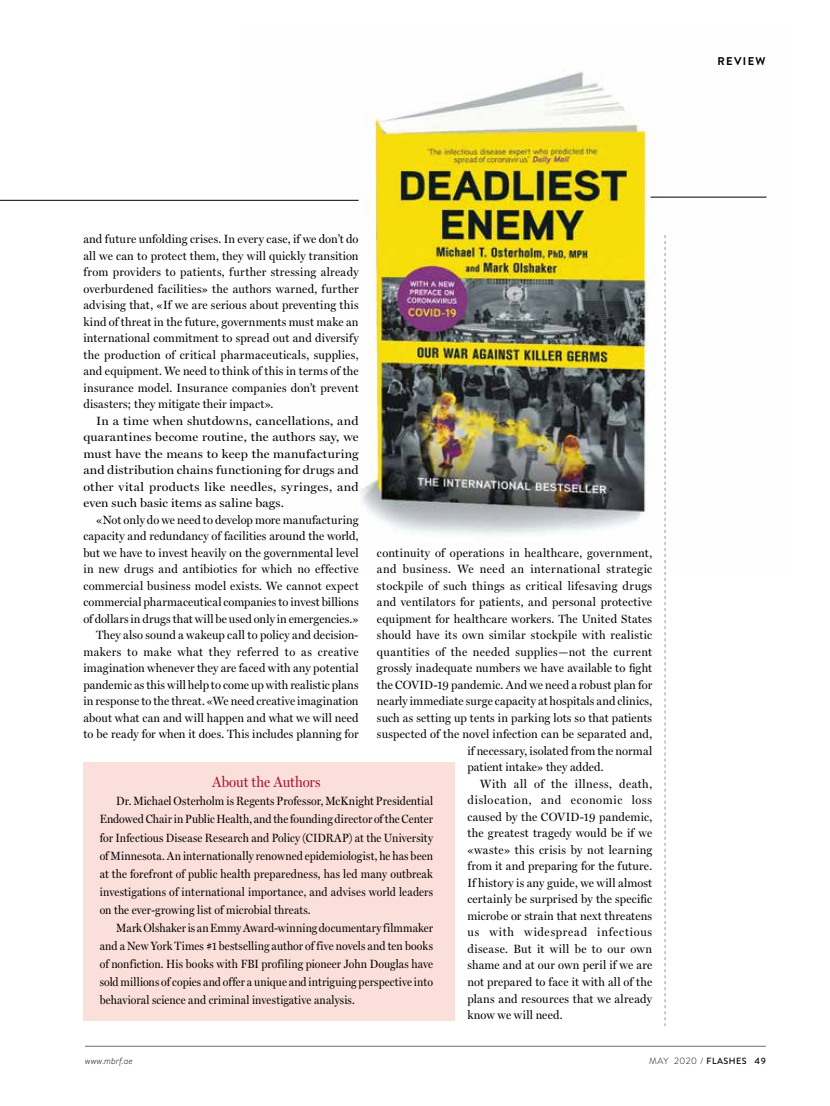
<style>
.page{position:relative;width:830px;height:1106px;background:#fff}
.page>*{position:absolute;margin:0;border:0;box-sizing:border-box;transform-origin:0 0}
.t1{font:15px "Miller Display";letter-spacing:-.005em;color:#a8152c;scale:.9 1}
.t2{font:12px/16.5px "Miller Display";letter-spacing:.02em;color:#000;text-align:justify;scale:.95 1}
.t3{font:12px/18px "Miller Display";letter-spacing:.02em;color:#000;text-align:justify;scale:.9 1}
.t4{font:12px/16.5px "Miller Display";letter-spacing:.02em;color:#000;text-align:justify;scale:1.06 1}
.t5{font:12px "Miller Display";letter-spacing:.04em;color:#000;scale:.95 1}
.t6{font:12px "Miller Display";letter-spacing:.06em;color:#000;scale:.95 1}
.t7{font:12px "Miller Display";letter-spacing:.05em;color:#000;scale:.95 1}
.t8{font:12px "Miller Display";letter-spacing:.075em;color:#000;scale:.95 1}
.t9{font:700 11.25px "Brandon Text";letter-spacing:.12em;color:#000}
.t10{font:500 9px "Brandon Text";letter-spacing:.05em;color:#000}
.t11{font:italic 300 9px "Brandon Text";color:#000}
.s1{font-weight:300}
</style>
<div class="page">
<hr style="left:85px;top:1046px;width:680px;height:1px;background:#6d6e71">
<img style="left:243px;top:72px;width:524px;height:497px">
<div style="left:83px;top:762px;width:371px;height:259px;background:#fbdfdb"></div>
<hr style="left:0;top:200px;width:358px;height:1px;background:#000">
<svg style="left:664px;top:235px;width:1px;height:791px"></svg>
<hr style="left:650px;top:197px;width:116px;height:1px;background:#000">
<p class="t9" style="left:717px;top:53px;width:49px">REVIEW</p>
<p class="t2" style="left:83px;top:231px;width:291px">and future unfolding crises. In every case, if we don’t do all we can to protect them, they will quickly transition from providers to patients, further stressing already overburdened facilities» the authors warned, further advising that, «If we are serious about preventing this kind of threat in the future, governments must make an international commitment to spread out and diversify the production of critical pharmaceuticals, supplies, and equipment. We need to think of this in terms of the insurance model. Insurance companies don’t prevent disasters; they mitigate their impact».</p>
<p class="t4" style="left:83px;top:412px;width:261px;text-indent:13px">In a time when shutdowns, cancellations, and quarantines become routine, the authors say, we must have the means to keep the manufacturing and distribution chains functioning for drugs and other vital products like needles, syringes, and even such basic items as saline bags.</p>
<p class="t2" style="left:83px;top:511px;width:291px;text-align:right">«Not only do we need to develop more manufacturing capacity and redundancy of facilities around the world, but we have to invest heavily on the governmental level in new drugs and antibiotics for which no effective commercial business model exists. We cannot expect commercial pharmaceutical companies to invest billions of dollars in drugs that will be used only in emergencies.» They also sound a wakeup call to policy and decision&shy;makers to make what they referred to as creative imagination whenever they are faced with any potential pandemic as this will help to come up with realistic plans in response to the threat. «We need creative imagination about what can and will happen and what we will need to be ready for when it does. This includes planning for</p>
<p class="t1" style="left:212px;top:773px;width:122px">About the Authors</p>
<p class="t3" style="left:100px;top:792px;width:372px;text-indent:17px">Dr. Michael Osterholm is Regents Professor, McKnight Presidential Endowed Chair in Public Health, and the founding director of the Center for Infectious Disease Research and Policy (CIDRAP) at the University of Minnesota. An internationally renowned epidemiologist, he has been at the forefront of public health preparedness, has led many outbreak investigations of international importance, and advises world leaders on the ever-growing list of microbial threats.</p>
<p class="t3" style="left:100px;top:918px;width:372px;text-indent:17px">Mark Olshaker is an Emmy Award-winning documentary filmmaker and a New York Times #1 bestselling author of five novels and ten books of nonfiction. His books with FBI profiling pioneer John Douglas have sold millions of copies and offer a unique and intriguing perspective into behavioral science and criminal investigative analysis.</p>
<p class="t2" style="left:377px;top:544px;width:291px">continuity of operations in healthcare, government,</p>
<p class="t5" style="left:377px;top:562px;width:291px">and business. We need an international strategic</p>
<p class="t2" style="left:377px;top:577px;width:291px">stockpile of such things as critical lifesaving drugs</p>
<p class="t2" style="left:377px;top:594px;width:291px">and ventilators for patients, and personal protective</p>
<p class="t2" style="left:377px;top:610px;width:291px">equipment for healthcare workers. The United States</p>
<p class="t2" style="left:377px;top:627px;width:291px">should have its own similar stockpile with realistic</p>
<p class="t2" style="left:377px;top:643px;width:291px">quantities of the needed supplies—not the current</p>
<p class="t2" style="left:377px;top:660px;width:291px">grossly inadequate numbers we have available to fight</p>
<p class="t2" style="left:377px;top:676px;width:291px">the COVID-19 pandemic. And we need a robust plan for</p>
<p class="t2" style="left:377px;top:693px;width:291px">nearly immediate surge capacity at hospitals and clinics,</p>
<p class="t2" style="left:377px;top:709px;width:291px">such as setting up tents in parking lots so that patients</p>
<p class="t2" style="left:377px;top:726px;width:291px">suspected of the novel infection can be separated and,</p>
<p class="t2" style="left:467px;top:742px;width:196px">if necessary, isolated from the normal</p>
<p class="t2" style="left:467px;top:759px;width:145px">patient intake» they added.</p>
<p class="t7" style="left:480px;top:776px;width:182px">With all of the illness, death,</p>
<p class="t6" style="left:467px;top:793px;width:196px">dislocation, and economic loss</p>
<p class="t2" style="left:467px;top:808px;width:196px">caused by the COVID-19 pandemic,</p>
<p class="t2" style="left:467px;top:825px;width:196px">the greatest tragedy would be if we</p>
<p class="t2" style="left:467px;top:841px;width:196px">«waste» this crisis by not learning</p>
<p class="t2" style="left:467px;top:858px;width:196px">from it and preparing for the future.</p>
<p class="t2" style="left:467px;top:874px;width:196px">If history is any guide, we will almost</p>
<p class="t2" style="left:467px;top:891px;width:196px">certainly be surprised by the specific</p>
<p class="t2" style="left:467px;top:907px;width:196px">microbe or strain that next threatens</p>
<p class="t8" style="left:467px;top:925px;width:196px">us with widespread infectious</p>
<p class="t2" style="left:467px;top:940px;width:196px">disease. But it will be to our own</p>
<p class="t2" style="left:467px;top:957px;width:196px">shame and at our own peril if we are</p>
<p class="t2" style="left:467px;top:973px;width:196px">not prepared to face it with all of the</p>
<p class="t2" style="left:467px;top:990px;width:196px">plans and resources that we already</p>
<p class="t2" style="left:467px;top:1006px;width:102px">know we will need.</p>
<p class="t11" style="left:85px;top:1054px;width:49px">www.mbrf.ae</p>
<p class="t10" style="left:649px;top:1054px;width:118px"><span class="s1">MAY 2020 /</span> FLASHES 49</p>
</div>
